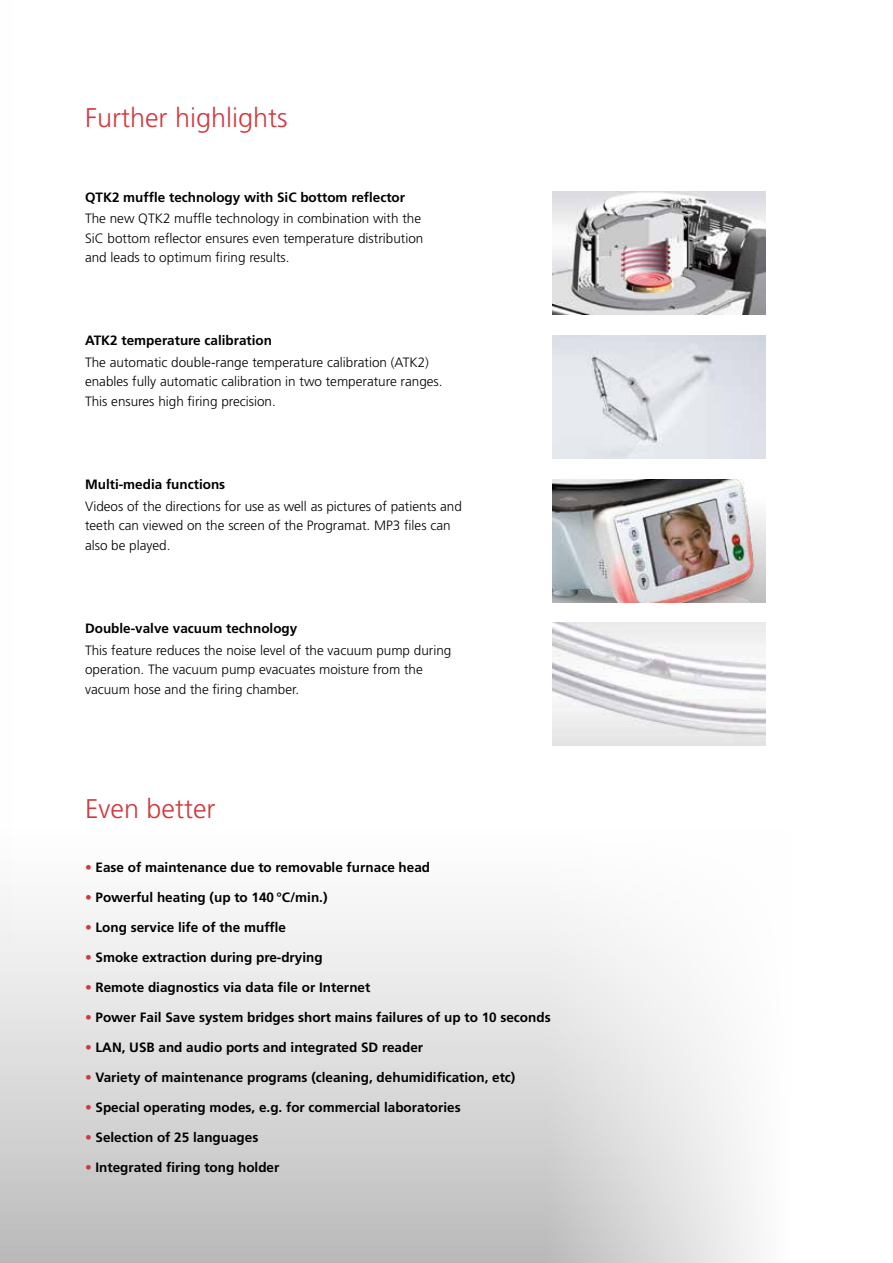
<style>
.page{position:relative;width:893px;height:1263px;background:#fff}
.page>*{position:absolute;margin:0;border:0;box-sizing:border-box;transform-origin:0 0}
.t1{font:300 27px "Frutiger";color:#d0393f}
.t2{font:700 13.5px "Frutiger";color:#000}
.t3{font:300 13.5px/19.5px "Frutiger";color:#000}
.s1{color:#d0393f}
</style>
<div class="page">
<svg style="left:13px;top:912px;width:744px;height:351px"></svg>
<img style="left:553px;top:479px;width:212px;height:123px">
<img style="left:553px;top:191px;width:212px;height:123px">
<img style="left:553px;top:623px;width:212px;height:123px">
<img style="left:553px;top:335px;width:212px;height:123px">
<h1 class="t1" style="left:85px;top:102px;width:204px">Further highlights</h1>
<p class="t2" style="left:85px;top:189px;width:322px">QTK2 muffle technology with SiC bottom reflector</p>
<p class="t3" style="left:85px;top:209px;width:340px">The new QTK2 muffle technology in combination with the<br>SiC bottom reflector ensures even temperature distribution and leads to optimum firing results.</p>
<p class="t2" style="left:85px;top:333px;width:188px">ATK2 temperature calibration</p>
<p class="t3" style="left:85px;top:352px;width:359px">The automatic double-range temperature calibration (ATK2) enables fully automatic calibration in two temperature ranges.<br>This ensures high firing precision.</p>
<p class="t2" style="left:85px;top:477px;width:142px">Multi-media functions</p>
<p class="t3" style="left:85px;top:496px;width:378px">Videos of the directions for use as well as pictures of patients and teeth can viewed on the screen of the Programat. MP3 files can also be played.</p>
<p class="t2" style="left:85px;top:621px;width:214px">Double-valve vacuum technology</p>
<p class="t3" style="left:85px;top:640px;width:368px">This feature reduces the noise level of the vacuum pump during operation. The vacuum pump evacuates moisture from the vacuum hose and the firing chamber.</p>
<h1 class="t1" style="left:85px;top:793px;width:132px">Even better</h1>
<p class="t2" style="left:85px;top:859px;width:347px"><span class="s1">•</span> Ease of maintenance due to removable furnace head</p>
<p class="t2" style="left:85px;top:889px;width:244px"><span class="s1">•</span> Powerful heating (up to 140 °C/min.)</p>
<p class="t2" style="left:85px;top:919px;width:203px"><span class="s1">•</span> Long service life of the muffle</p>
<p class="t2" style="left:85px;top:949px;width:239px"><span class="s1">•</span> Smoke extraction during pre-drying</p>
<p class="t2" style="left:85px;top:979px;width:287px"><span class="s1">•</span> Remote diagnostics via data file or Internet</p>
<p class="t2" style="left:85px;top:1009px;width:467px"><span class="s1">•</span> Power Fail Save system bridges short mains failures of up to 10 seconds</p>
<p class="t2" style="left:85px;top:1039px;width:340px"><span class="s1">•</span> LAN, USB and audio ports and integrated SD reader</p>
<p class="t2" style="left:85px;top:1069px;width:432px"><span class="s1">•</span> Variety of maintenance programs (cleaning, dehumidification, etc)</p>
<p class="t2" style="left:85px;top:1099px;width:377px"><span class="s1">•</span> Special operating modes, e.g. for commercial laboratories</p>
<p class="t2" style="left:85px;top:1129px;width:175px"><span class="s1">•</span> Selection of 25 languages</p>
<p class="t2" style="left:85px;top:1159px;width:196px"><span class="s1">•</span> Integrated firing tong holder</p>
</div>
